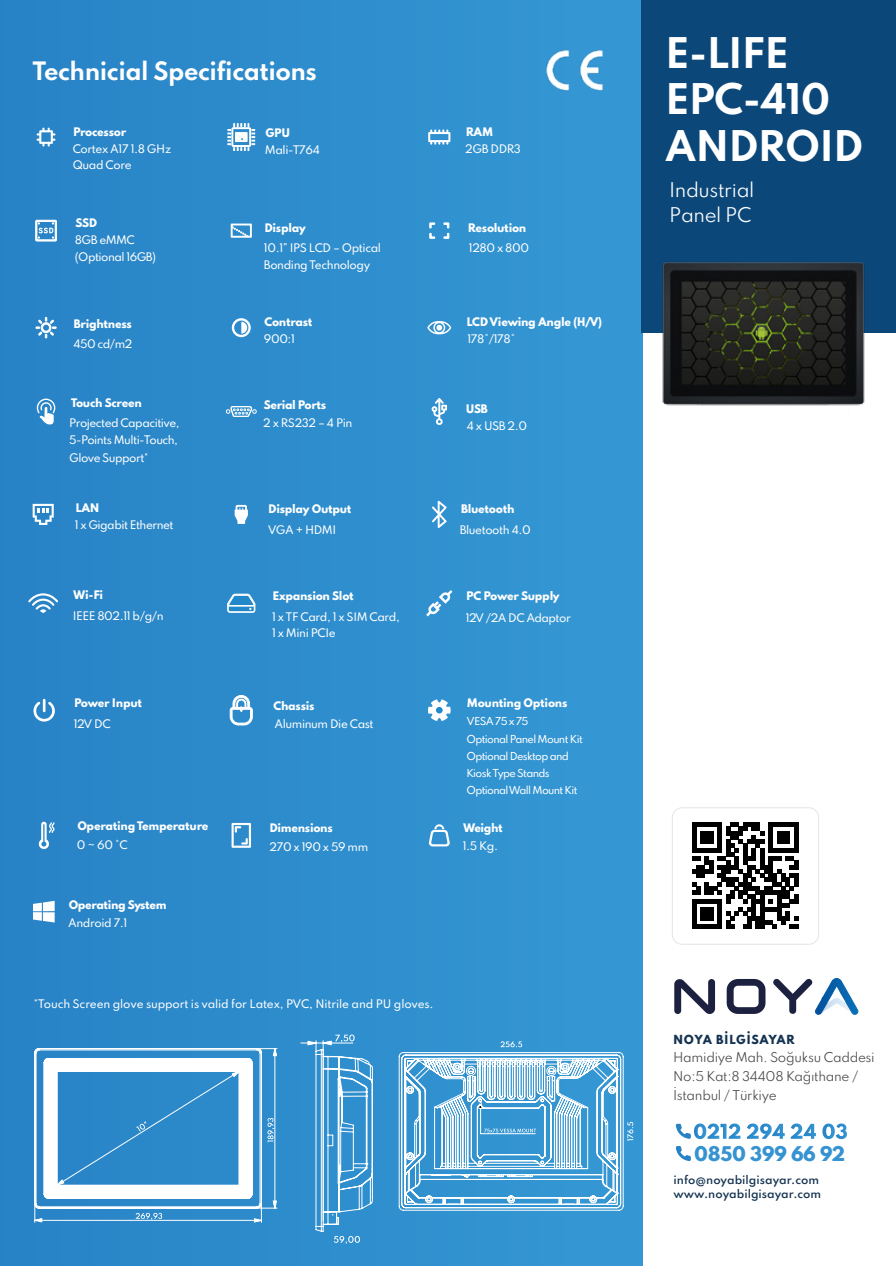
<style>
.page{position:relative;width:896px;height:1266px;background:#fff}
.page>*{position:absolute;margin:0;border:0;box-sizing:border-box;transform-origin:0 0}
.t1{font:700 37.5px/46.5px "Spartan";letter-spacing:-.025em;color:#fff}
.t2{font:700 22.5px "Spartan";letter-spacing:-.02em;color:#fff}
.t3{font:18px/25.5px "Spartan";letter-spacing:-.025em;color:#fff}
.t4{font:800 18px "Spartan";letter-spacing:-.02em;color:#3593d1}
.t5{font:12px/18.8px "Spartan";letter-spacing:-.025em;color:#4a494a}
.t6{font:800 11.1px "Spartan";letter-spacing:.05em;color:#153452}
.t7{font:500 10.5px/16.5px "Spartan";letter-spacing:-.04em;color:#fff}
.t8{font:800 10.5px "Spartan";letter-spacing:-.03em;color:#fff}
.t9{font:500 10.5px "Spartan";letter-spacing:-.015em;color:#fff}
.t10{font:600 10.5px/13.5px "Spartan";color:#153452}
.t11{font:500 9.75px/17.2px "Spartan";letter-spacing:-.065em;color:#fff}
</style>
<div class="page">
<div style="left:0;top:0;width:643px;height:1266px;background:#2e8dcd"></div>
<svg style="left:37px;top:128px;width:19px;height:18px"></svg>
<svg style="left:428px;top:129px;width:22px;height:16px"></svg>
<svg style="left:36px;top:317px;width:21px;height:21px"></svg>
<svg style="left:230px;top:223px;width:22px;height:15px"></svg>
<svg style="left:429px;top:222px;width:7px;height:17px"></svg>
<svg style="left:443px;top:222px;width:7px;height:17px"></svg>
<svg style="left:37px;top:399px;width:18px;height:25px"></svg>
<svg style="left:232px;top:318px;width:19px;height:19px"></svg>
<div style="left:641px;top:0;width:255px;height:333px;background:#0b4779"></div>
<div style="left:672px;top:807px;width:147px;height:137px;border:1px solid #e5e5e5;border-radius:10px"></div>
<svg style="left:692px;top:822px;width:106px;height:107px"></svg>
<svg style="left:34px;top:1048px;width:243px;height:175px"></svg>
<svg style="left:301px;top:1034px;width:72px;height:210px"></svg>
<svg style="left:399px;top:1041px;width:234px;height:170px"></svg>
<svg style="left:747px;top:1123px;width:38px;height:16px"></svg>
<svg style="left:791px;top:1123px;width:25px;height:16px"></svg>
<svg style="left:822px;top:1123px;width:25px;height:16px"></svg>
<svg style="left:676px;top:1123px;width:64px;height:16px"></svg>
<svg style="left:676px;top:1146px;width:15px;height:15px"></svg>
<svg style="left:35px;top:220px;width:22px;height:21px"></svg>
<svg style="left:427px;top:321px;width:24px;height:13px"></svg>
<img style="left:662px;top:262px;width:203px;height:144px">
<svg style="left:228px;top:124px;width:27px;height:27px"></svg>
<svg style="left:225px;top:406px;width:32px;height:11px"></svg>
<svg style="left:33px;top:901px;width:22px;height:21px"></svg>
<svg style="left:232px;top:823px;width:19px;height:25px"></svg>
<img style="left:429px;top:830px;width:21px;height:16px">
<svg style="left:434px;top:824px;width:10px;height:5px"></svg>
<svg style="left:38px;top:822px;width:16px;height:27px"></svg>
<svg style="left:428px;top:699px;width:23px;height:22px"></svg>
<div style="left:436px;top:707px;width:7px;height:6px;border:2px solid #2188c9;border-radius:50%"></div>
<svg style="left:230px;top:695px;width:23px;height:30px"></svg>
<svg style="left:33px;top:699px;width:22px;height:22px"></svg>
<svg style="left:227px;top:593px;width:29px;height:20px"></svg>
<svg style="left:426px;top:590px;width:26px;height:26px"></svg>
<svg style="left:28px;top:593px;width:30px;height:20px"></svg>
<svg style="left:235px;top:505px;width:13px;height:19px"></svg>
<svg style="left:432px;top:501px;width:15px;height:27px"></svg>
<svg style="left:33px;top:504px;width:21px;height:21px"></svg>
<svg style="left:431px;top:398px;width:16px;height:27px"></svg>
<img style="left:546px;top:49px;width:57px;height:42px">
<svg style="left:727px;top:979px;width:38px;height:35px"></svg>
<svg style="left:674px;top:979px;width:41px;height:35px"></svg>
<svg style="left:773px;top:978px;width:85px;height:37px"></svg>
<h2 class="t2" style="left:32px;top:54px;width:286px">Technicial Specifications</h2>
<p class="t8" style="left:73px;top:124px;width:54px">Processor</p>
<p class="t7" style="left:73px;top:140px;width:100px">Cortex A17 1.8 GHz<br>Quad Core</p>
<p class="t8" style="left:265px;top:124px;width:26px">GPU</p>
<p class="t7" style="left:265px;top:141px;width:56px">Mali-T764</p>
<p class="t8" style="left:466px;top:124px;width:29px">RAM</p>
<p class="t7" style="left:465px;top:140px;width:57px">2GB DDR3</p>
<h1 class="t1" style="left:665px;top:29px;width:200px">E-LIFE<br>EPC-410<br>ANDROID</h1>
<p class="t8" style="left:75px;top:215px;width:23px">SSD</p>
<p class="t7" style="left:75px;top:232px;width:83px">8GB eMMC (Optional 16GB)</p>
<p class="t8" style="left:264px;top:220px;width:43px">Display</p>
<p class="t7" style="left:264px;top:239px;width:119px;line-height:17.2px">10.1” IPS LCD – Optical<br>Bonding Technology</p>
<p class="t8" style="left:468px;top:220px;width:60px">Resolution</p>
<p class="t7" style="left:469px;top:239px;width:62px">1280 x 800</p>
<h3 class="t3" style="left:669px;top:176px;width:87px">Industrial<br>Panel PC</h3>
<p class="t8" style="left:74px;top:316px;width:60px">Brightness</p>
<p class="t7" style="left:73px;top:335px;width:60px">450 cd/m2</p>
<p class="t8" style="left:264px;top:314px;width:50px">Contrast</p>
<p class="t7" style="left:264px;top:331px;width:33px">900:1</p>
<p class="t8" style="left:466px;top:314px;width:137px">LCD Viewing Angle (H/V)</p>
<p class="t7" style="left:467px;top:331px;width:49px">178°/178°</p>
<p class="t8" style="left:71px;top:395px;width:72px">Touch Screen</p>
<p class="t7" style="left:69px;top:414px;width:112px;line-height:17.2px">Projected Capacitive,<br>5-Points Multi-Touch,<br>Glove Support*</p>
<p class="t8" style="left:264px;top:397px;width:64px">Serial Ports</p>
<p class="t7" style="left:263px;top:414px;width:91px">2 x RS232 – 4 Pin</p>
<p class="t8" style="left:466px;top:400px;width:24px">USB</p>
<p class="t7" style="left:467px;top:417px;width:62px">4 x USB 2.0</p>
<p class="t8" style="left:75px;top:500px;width:26px">LAN</p>
<p class="t7" style="left:75px;top:516px;width:100px">1 x Gigabit Ethernet</p>
<p class="t8" style="left:268px;top:501px;width:85px">Display Output</p>
<p class="t7" style="left:268px;top:521px;width:70px">VGA + HDMI</p>
<p class="t8" style="left:461px;top:501px;width:55px">Bluetooth</p>
<p class="t7" style="left:460px;top:521px;width:73px">Bluetooth 4.0</p>
<p class="t8" style="left:73px;top:587px;width:32px">Wi-Fi</p>
<p class="t7" style="left:73px;top:607px;width:93px">IEEE 802.11 b/g/n</p>
<p class="t8" style="left:273px;top:587px;width:83px">Expansion Slot</p>
<p class="t7" style="left:272px;top:608px;width:129px">1 x TF Card, 1 x SIM Card,<br>1 x Mini PCIe</p>
<p class="t8" style="left:466px;top:588px;width:95px">PC Power Supply</p>
<p class="t7" style="left:466px;top:609px;width:107px">12V /2A DC Adaptor</p>
<p class="t8" style="left:74px;top:694px;width:69px">Power Input</p>
<p class="t7" style="left:74px;top:715px;width:39px">12V DC</p>
<p class="t8" style="left:274px;top:698px;width:43px">Chassis</p>
<p class="t7" style="left:274px;top:715px;width:101px">Aluminum Die Cast</p>
<p class="t8" style="left:467px;top:695px;width:102px">Mounting Options</p>
<p class="t11" style="left:466px;top:712px;width:118px">VESA 75 x 75<br>Optional Panel Mount Kit<br>Optional Desktop and<br>Kiosk Type Stands<br>Optional Wall Mount Kit</p>
<p class="t8" style="left:77px;top:818px;width:133px">Operating Temperature</p>
<p class="t7" style="left:77px;top:836px;width:53px">0 ~ 60 °C</p>
<p class="t8" style="left:269px;top:820px;width:65px">Dimensions</p>
<p class="t7" style="left:270px;top:838px;width:100px">270 x 190 x 59 mm</p>
<p class="t8" style="left:463px;top:820px;width:41px">Weight</p>
<p class="t7" style="left:463px;top:837px;width:37px">1.5 Kg.</p>
<p class="t8" style="left:69px;top:897px;width:99px">Operating System</p>
<p class="t7" style="left:68px;top:914px;width:61px">Android 7.1</p>
<p class="t9" style="left:34px;top:996px;width:402px">*Touch Screen glove support is valid for Latex, PVC, Nitrile and PU gloves.</p>
<p class="t6" style="left:673px;top:1031px;width:123px">NOYA BİLGİSAYAR</p>
<p class="t5" style="left:673px;top:1048px;width:203px">Hamidiye Mah. Soğuksu Caddesi<br>No:5 Kat:8 34408 Kağıthane /<br>İstanbul / Türkiye</p>
<h3 class="t4" style="left:694px;top:1140px;width:153px">0850 399 66 92</h3>
<p class="t10" style="left:674px;top:1173px;width:149px">info@noyabilgisayar.com www.noyabilgisayar.com</p>
</div>
